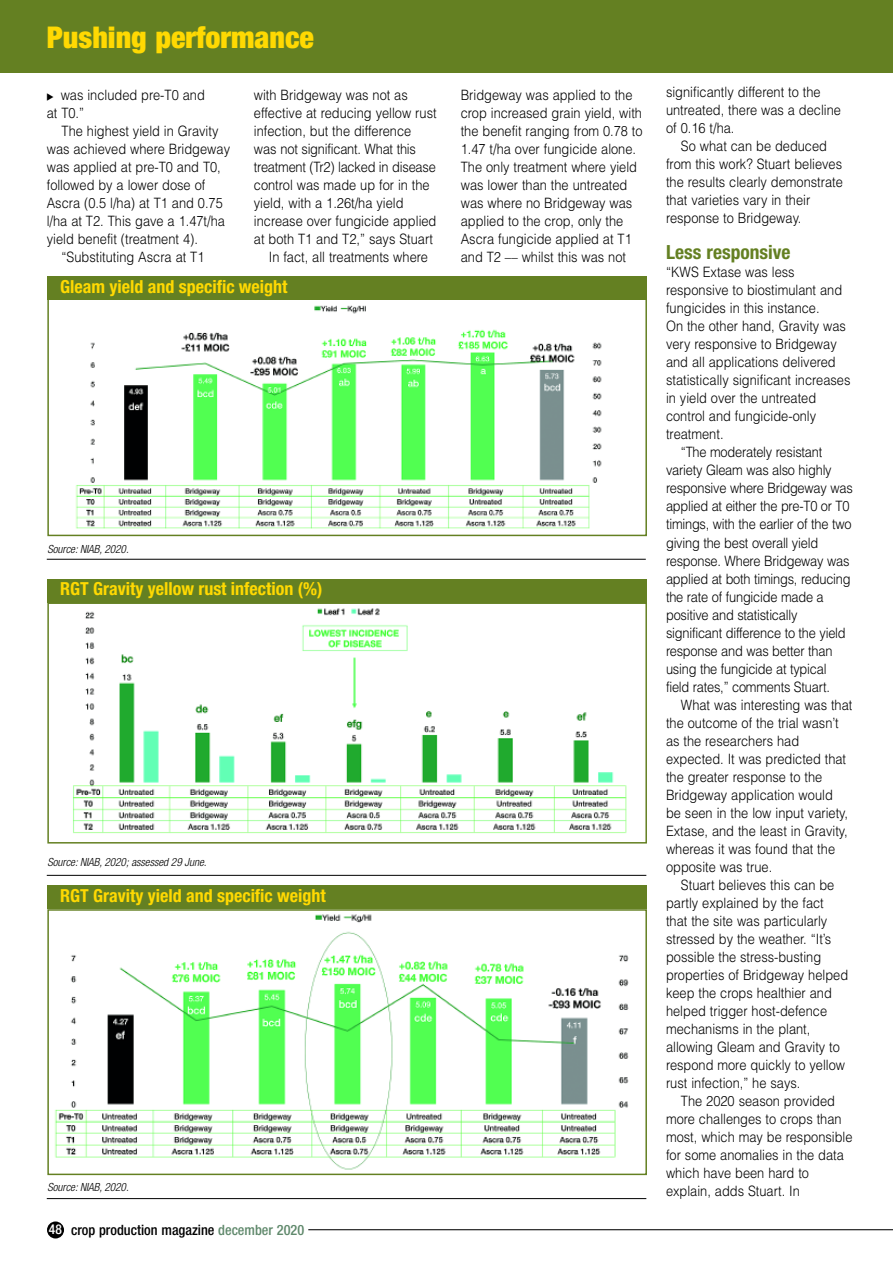
<style>
.page{position:relative;width:893px;height:1263px;background:#fff}
.page>*{position:absolute;margin:0;border:0;box-sizing:border-box;transform-origin:0 0}
.t1{font:900 condensed 30px "Helvetica Neue";color:#ffd902}
.t2{font:700 condensed 19.5px "Helvetica Neue";color:#648022}
.t3{font:700 condensed 18px "Helvetica Neue";color:#ffd902}
.t4{font:300 14.25px/18px "Helvetica";color:#000;scale:.9 1}
.t5{font:500 condensed 14.25px "Helvetica Neue";color:#000}
.t6{font:italic 300 condensed 11.25px "Helvetica Neue";color:#000}
.s1{font-size:13.5px;color:#fff}
.s2{color:#60896c}
</style>
<div class="page">
<div style="left:0;top:0;width:893px;height:72px;background:#648022"></div>
<div style="left:47px;top:579px;width:600px;height:23px;background:#648022"></div>
<img style="left:73px;top:608px;width:554px;height:226px">
<div style="left:47px;top:602px;width:600px;height:241px;border:2px solid #648022"></div>
<hr style="left:47px;top:875px;width:599px;height:1px;background:#000">
<div style="left:47px;top:885px;width:600px;height:24px;background:#648022"></div>
<img style="left:54px;top:914px;width:575px;height:256px">
<div style="left:47px;top:909px;width:600px;height:266px;border:2px solid #648022"></div>
<hr style="left:47px;top:1198px;width:599px;height:1px;background:#000">
<div style="left:47px;top:1221px;width:17px;height:17px;background:#000;border-radius:50%"></div>
<hr style="left:308px;top:1229px;width:585px;height:1px;background:#000">
<img style="left:75px;top:305px;width:527px;height:224px">
<div style="left:47px;top:295px;width:600px;height:241px;border:2px solid #648022"></div>
<hr style="left:47px;top:559px;width:599px;height:1px;background:#000">
<div style="left:47px;top:276px;width:600px;height:24px;background:#648022"></div>
<h1 class="t1" style="left:47px;top:27px;width:269px">Pushing performance</h1>
<p class="t4" style="left:47px;top:87px;width:177px;text-indent:14px">was included pre-T0 and at T0.”</p>
<p class="t4" style="left:62px;top:123px;width:176px">The highest yield in Gravity</p>
<p class="t4" style="left:47px;top:141px;width:205px">was achieved where Bridgeway</p>
<p class="t4" style="left:47px;top:159px;width:195px">was applied at pre-T0 and T0,</p>
<p class="t4" style="left:47px;top:177px;width:178px">followed by a lower dose of</p>
<p class="t4" style="left:47px;top:195px;width:197px">Ascra (0.5 l/ha) at T1 and 0.75</p>
<p class="t4" style="left:47px;top:213px;width:200px">l/ha at T2. This gave a 1.47t/ha</p>
<p class="t4" style="left:47px;top:231px;width:170px">yield benefit (treatment 4).</p>
<p class="t4" style="left:62px;top:249px;width:160px">“Substituting Ascra at T1</p>
<p class="t4" style="left:254px;top:86px;width:173px">with Bridgeway was not as</p>
<p class="t4" style="left:254px;top:104px;width:205px">effective at reducing yellow rust</p>
<p class="t4" style="left:254px;top:122px;width:176px">infection, but the difference</p>
<p class="t4" style="left:254px;top:140px;width:182px">was not significant. What this</p>
<p class="t4" style="left:254px;top:158px;width:204px">treatment (Tr2) lacked in disease</p>
<p class="t4" style="left:254px;top:176px;width:197px">control was made up for in the</p>
<p class="t4" style="left:254px;top:194px;width:168px">yield, with a 1.26t/ha yield</p>
<p class="t4" style="left:254px;top:212px;width:204px">increase over fungicide applied</p>
<p class="t4" style="left:254px;top:230px;width:201px">at both T1 and T2,” says Stuart</p>
<p class="t4" style="left:269px;top:248px;width:178px">In fact, all treatments where</p>
<p class="t3" style="left:60px;top:280px;width:229px">Gleam yield and specific weight</p>
<p class="t6" style="left:47px;top:545px;width:83px">Source: NIAB, 2020.</p>
<p class="t3" style="left:60px;top:583px;width:264px">RGT Gravity yellow rust infection (%)</p>
<p class="t6" style="left:47px;top:858px;width:161px">Source: NIAB, 2020; assessed 29 June.</p>
<p class="t3" style="left:60px;top:889px;width:267px">RGT Gravity yield and specific weight</p>
<p class="t6" style="left:47px;top:1183px;width:83px">Source: NIAB, 2020.</p>
<p class="t5" style="left:49px;top:1225px;width:257px"><span class="s1">48</span> crop production magazine <span class="s2">december 2020</span></p>
<p class="t4" style="left:461px;top:86px;width:204px">Bridgeway was applied to the crop increased grain yield, with the benefit ranging from 0.78 to<br>1.47 t/ha over fungicide alone.<br>The only treatment where yield was lower than the untreated was where no Bridgeway was applied to the crop, only the<br>Ascra fungicide applied at T1 and T2 –– whilst this was not</p>
<p class="t4" style="left:666px;top:84px;width:196px">significantly different to the untreated, there was a decline of 0.16 t/ha.</p>
<p class="t4" style="left:666px;top:138px;width:198px;text-indent:15px">So what can be deduced from this work? Stuart believes the results clearly demonstrate that varieties vary in their response to Bridgeway.</p>
<h2 class="t2" style="left:666px;top:246px;width:126px">Less responsive</h2>
<p class="t4" style="left:666px;top:264px;width:144px">“KWS Extase was less</p>
<p class="t4" style="left:666px;top:282px;width:197px">responsive to biostimulant and</p>
<p class="t4" style="left:666px;top:300px;width:172px">fungicides in this instance.</p>
<p class="t4" style="left:666px;top:318px;width:201px">On the other hand, Gravity was</p>
<p class="t4" style="left:666px;top:336px;width:191px">very responsive to Bridgeway</p>
<p class="t4" style="left:666px;top:354px;width:190px">and all applications delivered</p>
<p class="t4" style="left:666px;top:372px;width:206px">statistically significant increases</p>
<p class="t4" style="left:666px;top:390px;width:168px">in yield over the untreated</p>
<p class="t4" style="left:666px;top:408px;width:168px">control and fungicide-only</p>
<p class="t4" style="left:666px;top:426px;width:65px">treatment.</p>
<p class="t4" style="left:681px;top:444px;width:159px">“The moderately resistant</p>
<p class="t4" style="left:666px;top:462px;width:186px">variety Gleam was also highly</p>
<p class="t4" style="left:666px;top:480px;width:209px">responsive where Bridgeway was</p>
<p class="t4" style="left:666px;top:498px;width:206px">applied at either the pre-T0 or T0</p>
<p class="t4" style="left:666px;top:516px;width:208px">timings, with the earlier of the two</p>
<p class="t4" style="left:666px;top:534px;width:171px">giving the best overall yield</p>
<p class="t4" style="left:666px;top:552px;width:205px">response. Where Bridgeway was</p>
<p class="t4" style="left:666px;top:570px;width:207px">applied at both timings, reducing</p>
<p class="t4" style="left:666px;top:588px;width:177px">the rate of fungicide made a</p>
<p class="t4" style="left:666px;top:606px;width:147px">positive and statistically</p>
<p class="t4" style="left:666px;top:624px;width:201px">significant difference to the yield</p>
<p class="t4" style="left:666px;top:642px;width:186px">response and was better than</p>
<p class="t4" style="left:666px;top:660px;width:180px">using the fungicide at typical</p>
<p class="t4" style="left:666px;top:678px;width:184px">field rates,” comments Stuart.</p>
<p class="t4" style="left:681px;top:696px;width:192px">What was interesting was that</p>
<p class="t4" style="left:666px;top:714px;width:193px">the outcome of the trial wasn’t</p>
<p class="t4" style="left:666px;top:732px;width:150px">as the researchers had</p>
<p class="t4" style="left:666px;top:750px;width:202px">expected. It was predicted that</p>
<p class="t4" style="left:666px;top:768px;width:175px">the greater response to the</p>
<p class="t4" style="left:666px;top:786px;width:187px">Bridgeway application would</p>
<p class="t4" style="left:666px;top:804px;width:204px">be seen in the low input variety,</p>
<p class="t4" style="left:666px;top:822px;width:203px">Extase, and the least in Gravity,</p>
<p class="t4" style="left:666px;top:840px;width:189px">whereas it was found that the</p>
<p class="t4" style="left:666px;top:858px;width:120px">opposite was true.</p>
<p class="t4" style="left:681px;top:876px;width:172px">Stuart believes this can be</p>
<p class="t4" style="left:666px;top:894px;width:177px">partly explained by the fact</p>
<p class="t4" style="left:666px;top:912px;width:181px">that the site was particularly</p>
<p class="t4" style="left:666px;top:930px;width:185px">stressed by the weather. “It’s</p>
<p class="t4" style="left:666px;top:948px;width:174px">possible the stress-busting</p>
<p class="t4" style="left:666px;top:966px;width:204px">properties of Bridgeway helped</p>
<p class="t4" style="left:666px;top:984px;width:186px">keep the crops healthier and</p>
<p class="t4" style="left:666px;top:1002px;width:180px">helped trigger host-defence</p>
<p class="t4" style="left:666px;top:1020px;width:162px">mechanisms in the plant,</p>
<p class="t4" style="left:666px;top:1038px;width:195px">allowing Gleam and Gravity to</p>
<p class="t4" style="left:666px;top:1056px;width:201px">respond more quickly to yellow</p>
<p class="t4" style="left:666px;top:1074px;width:151px">rust infection,” he says.</p>
<p class="t4" style="left:681px;top:1092px;width:173px">The 2020 season provided</p>
<p class="t4" style="left:666px;top:1110px;width:197px">more challenges to crops than</p>
<p class="t4" style="left:666px;top:1128px;width:209px">most, which may be responsible</p>
<p class="t4" style="left:666px;top:1146px;width:199px">for some anomalies in the data</p>
<p class="t4" style="left:666px;top:1164px;width:160px">which have been hard to</p>
<p class="t4" style="left:666px;top:1182px;width:150px">explain, adds Stuart. In</p>
</div>
